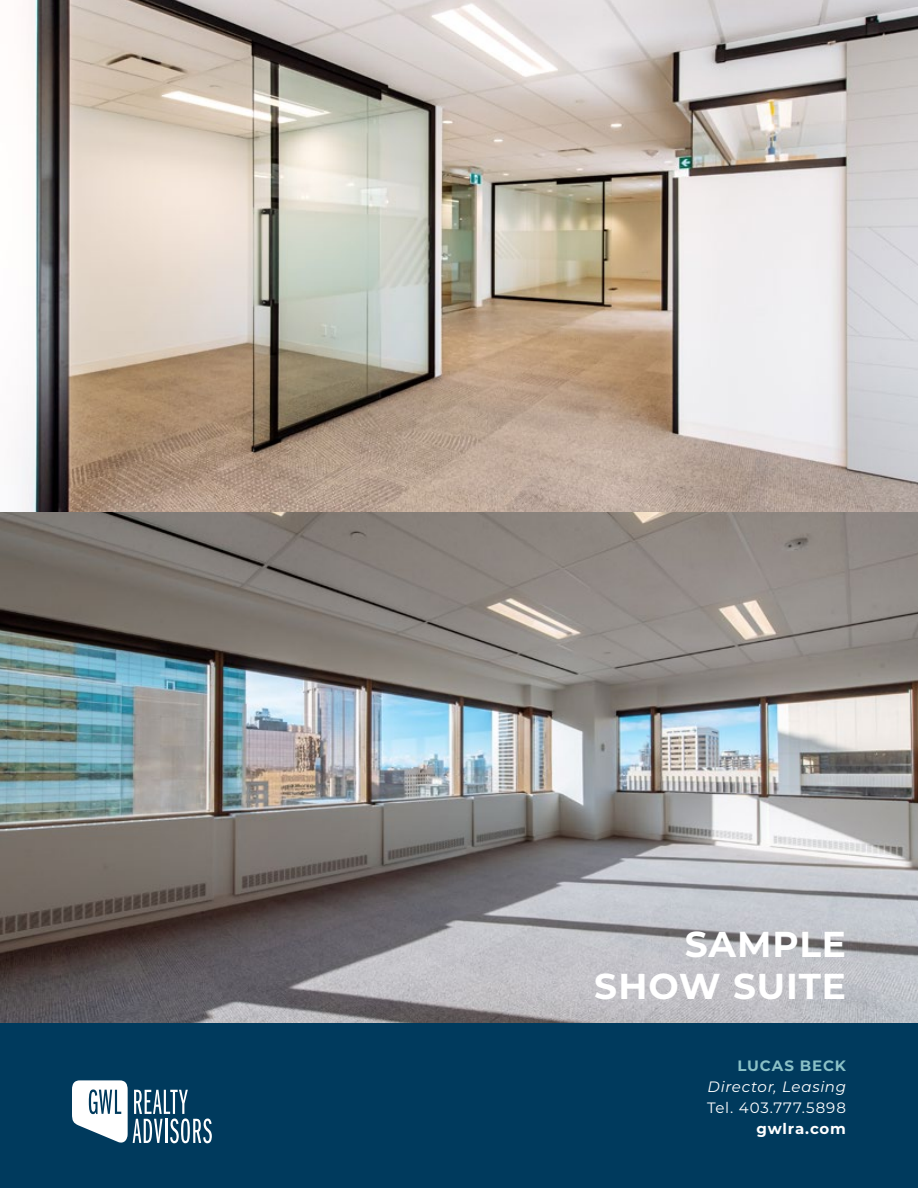
<style>
.page{position:relative;width:918px;height:1188px;background:#fff}
.page>*{position:absolute;margin:0;border:0;box-sizing:border-box;transform-origin:0 0}
.t1{font:700 36px/42px "Montserrat";letter-spacing:.025em;color:#fff;text-align:right}
.t2{font:italic 15px "Montserrat";letter-spacing:.045em;color:#fff}
.t3{font:15px "Montserrat";letter-spacing:.065em;color:#fff}
.t4{font:700 15px "Montserrat";letter-spacing:.06em;color:#8ac0c6}
.t5{font:700 15px "Montserrat";letter-spacing:.05em;color:#fff}
</style>
<div class="page">
<img style="left:0;top:512px;width:918px;height:512px">
<img style="left:20px;top:0;width:898px;height:512px">
<div style="left:0;top:1024px;width:918px;height:164px;background:#003a5d"></div>
<svg style="left:72px;top:1080px;width:140px;height:63px"></svg>
<h1 class="t1" style="left:594px;top:921px;width:253px">SAMPLE<br>SHOW SUITE</h1>
<p class="t4" style="left:738px;top:1055px;width:110px">LUCAS BECK</p>
<p class="t2" style="left:708px;top:1076px;width:140px">Director, Leasing</p>
<p class="t3" style="left:707px;top:1097px;width:140px">Tel. 403.777.5898</p>
<p class="t5" style="left:756px;top:1118px;width:91px">gwlra.com</p>
</div>
